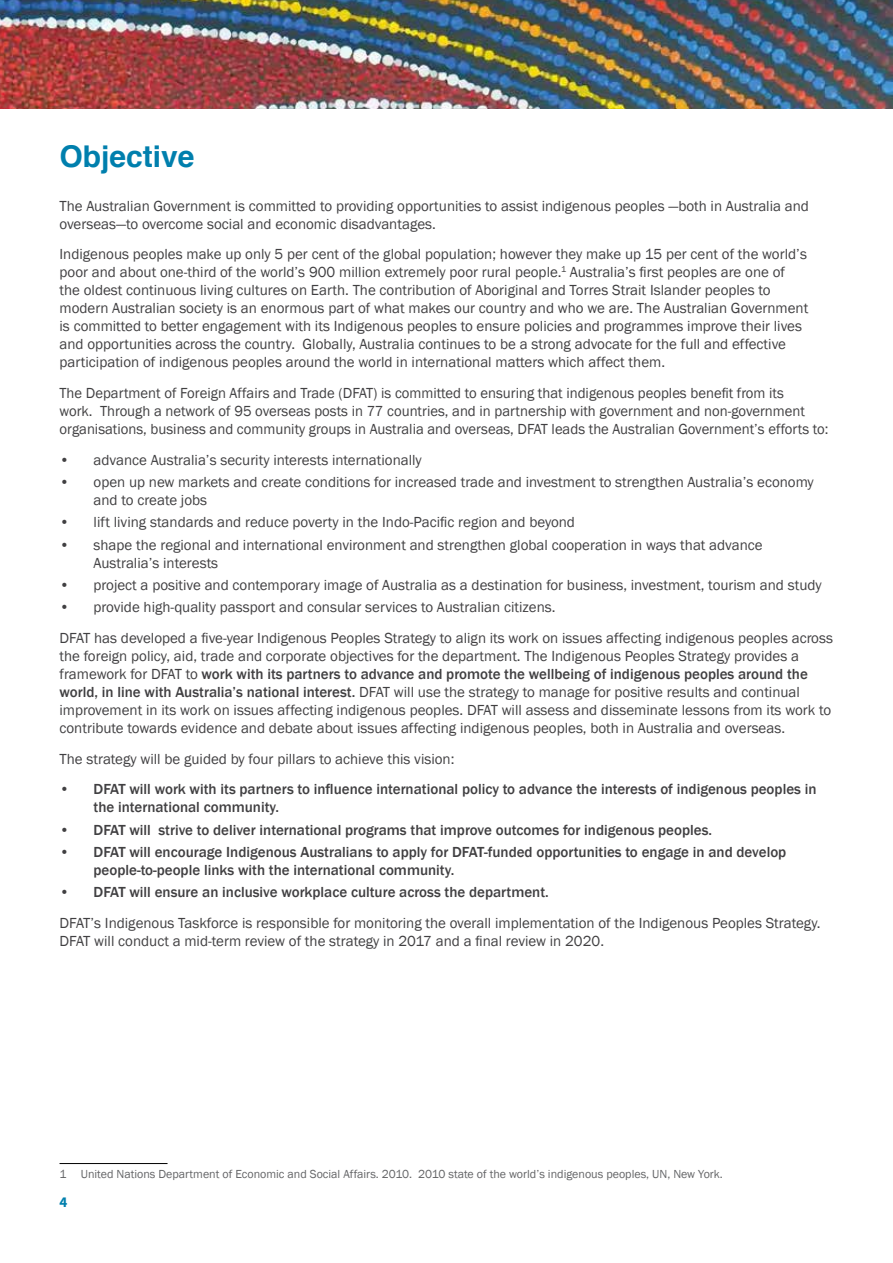
<style>
.page{position:relative;width:893px;height:1263px;background:#fff}
.page>*{position:absolute;margin:0;border:0;box-sizing:border-box;transform-origin:0 0}
.Heading_1{font:700 30px "Helvetica";color:#007fad}
.t1{font:15px/18px "Franklin Gothic";color:#414042}
.t2{font:500 15px/18px "Franklin Gothic";color:#414042}
.t3{font:700 15px "Source Sans Pro";color:#007fad}
.Footnote_text{font:12px "Franklin Gothic";color:#636466}
.s1{font-weight:500}
.s2{font-weight:400}
</style>
<div class="page">
<img style="left:0;top:0;width:893px;height:108px">
<hr style="left:60px;top:1163px;width:108px;height:1px;background:#000">
<p class="Heading_1" style="left:60px;top:132px;width:137px">Objective</p>
<p class="t1" style="left:60px;top:197px;width:751px">The Australian Government is committed to providing opportunities to assist indigenous peoples —both in Australia and overseas—to overcome social and economic disadvantages.</p>
<p class="t1" style="left:60px;top:246px;width:750px">Indigenous peoples make up only 5 per cent of the global population; however they make up 15 per cent of the world’s poor and about one-third of the world’s 900 million extremely poor rural people.<sup>1</sup> Australia’s first peoples are one of the oldest continuous living cultures on Earth. The contribution of Aboriginal and Torres Strait Islander peoples to modern Australian society is an enormous part of what makes our country and who we are. The Australian Government is committed to better engagement with its Indigenous peoples to ensure policies and programmes improve their lives and opportunities across the country. Globally, Australia continues to be a strong advocate for the full and effective participation of indigenous peoples around the world in international matters which affect them.</p>
<p class="t1" style="left:60px;top:384px;width:770px">The Department of Foreign Affairs and Trade (DFAT) is committed to ensuring that indigenous peoples benefit from its<br>work. Through a network of 95 overseas posts in 77 countries, and in partnership with government and non-government organisations, business and community groups in Australia and overseas, DFAT leads the Australian Government’s efforts to:</p>
<p class="t1" style="left:60px;top:451px;width:364px">• advance Australia’s security interests internationally</p>
<p class="t1" style="left:94px;top:473px;width:722px;text-indent:-34px">• open up new markets and create conditions for increased trade and investment to strengthen Australia’s economy and to create jobs</p>
<p class="t1" style="left:60px;top:514px;width:517px">• lift living standards and reduce poverty in the Indo-Pacific region and beyond</p>
<p class="t1" style="left:94px;top:536px;width:671px;text-indent:-34px">• shape the regional and international environment and strengthen global cooperation in ways that advance<br>Australia’s interests</p>
<p class="t1" style="left:60px;top:576px;width:764px">• project a positive and contemporary image of Australia as a destination for business, investment, tourism and study</p>
<p class="t1" style="left:60px;top:598px;width:497px">• provide high-quality passport and consular services to Australian citizens.</p>
<p class="t1" style="left:60px;top:629px;width:775px">DFAT has developed a five-year Indigenous Peoples Strategy to align its work on issues affecting indigenous peoples across the foreign policy, aid, trade and corporate objectives for the department. The Indigenous Peoples Strategy provides a framework for DFAT to <span class="s1">work with its partners to advance and promote the wellbeing of indigenous peoples around the world, in line with Australia’s national interest.</span> DFAT will use the strategy to manage for positive results and continual improvement in its work on issues affecting indigenous peoples. DFAT will assess and disseminate lessons from its work to contribute towards evidence and debate about issues affecting indigenous peoples, both in Australia and overseas.</p>
<p class="t1" style="left:60px;top:750px;width:396px">The strategy will be guided by four pillars to achieve this vision:</p>
<p class="t2" style="left:94px;top:781px;width:724px;text-indent:-34px"><span class="s2">•</span> DFAT will work with its partners to influence international policy to advance the interests of indigenous peoples in the international community.</p>
<p class="t2" style="left:60px;top:821px;width:654px"><span class="s2">•</span> DFAT will strive to deliver international programs that improve outcomes for indigenous peoples.</p>
<p class="t2" style="left:94px;top:843px;width:694px;text-indent:-34px"><span class="s2">•</span> DFAT will encourage Indigenous Australians to apply for DFAT-funded opportunities to engage in and develop people-to-people links with the international community.</p>
<p class="t2" style="left:60px;top:883px;width:491px"><span class="s2">•</span> DFAT will ensure an inclusive workplace culture across the department.</p>
<p class="t1" style="left:60px;top:914px;width:763px">DFAT’s Indigenous Taskforce is responsible for monitoring the overall implementation of the Indigenous Peoples Strategy.<br>DFAT will conduct a mid-term review of the strategy in 2017 and a final review in 2020.</p>
<p class="Footnote_text" style="left:60px;top:1166px;width:665px">1 United Nations Department of Economic and Social Affairs. 2010. 2010 state of the world’s indigenous peoples, UN, New York.</p>
<p class="t3" style="left:60px;top:1192px;width:9px">4</p>
</div>
